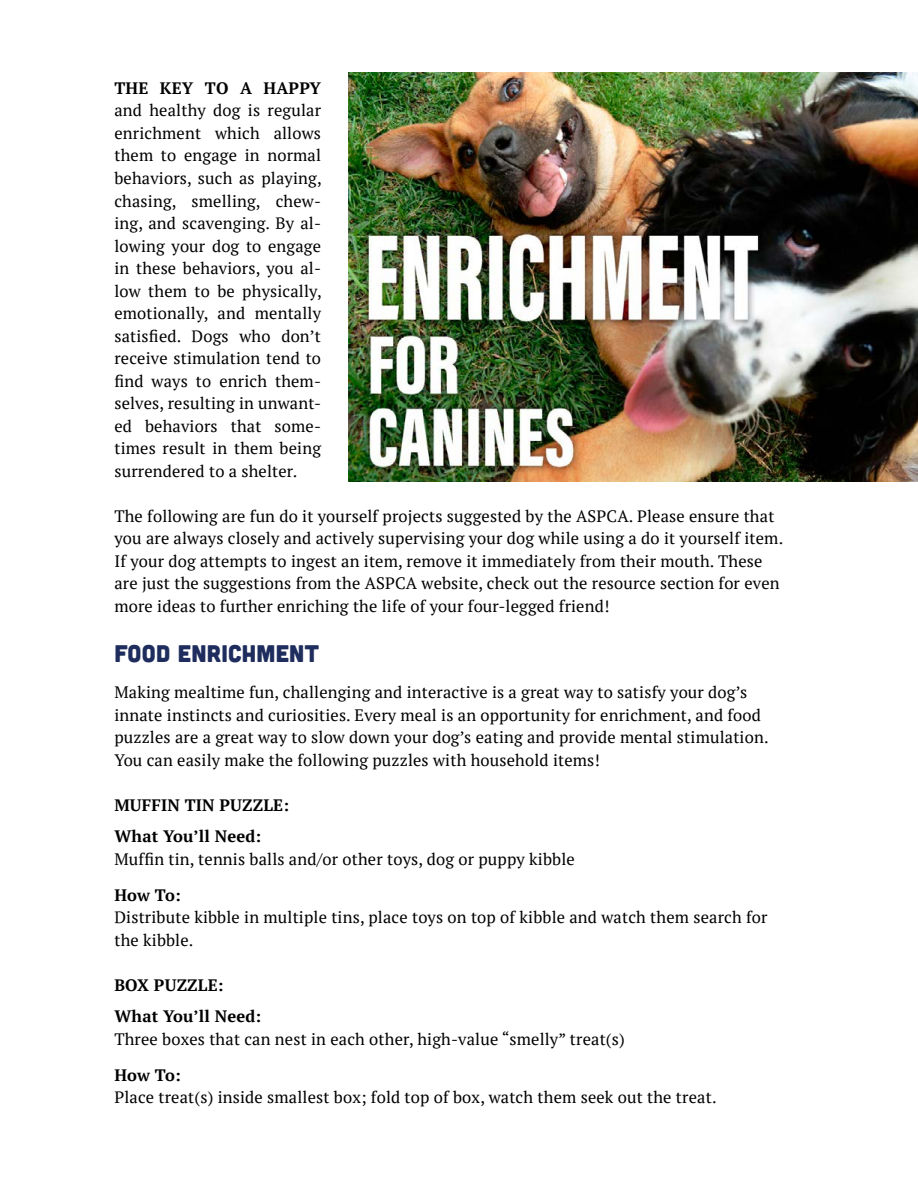
<style>
.page{position:relative;width:918px;height:1188px;background:#fff}
.page>*{position:absolute;margin:0;border:0;box-sizing:border-box;transform-origin:0 0}
.t1{font:24px "Cubano";letter-spacing:.01em;color:#1e2d5d}
.t2{font:16.5px/22.5px "PT Serif";letter-spacing:.01em;color:#000}
.t3{font:700 16.5px/31.5px "PT Serif";letter-spacing:.01em;color:#000}
</style>
<div class="page">
<img style="left:348px;top:73px;width:570px;height:408px">
<p class="t3" style="left:114px;top:72px;width:208px">THE KEY TO A HAPPY</p>
<p class="t2" style="left:114px;top:99px;width:209px;text-align:justify">and healthy dog is regular enrichment which allows them to engage in normal behaviors, such as playing, chasing, smelling, chew&shy;ing, and scavenging. By al&shy;lowing your dog to engage in these behaviors, you al&shy;low them to be physically, emotionally, and mentally satisfied. Dogs who don’t receive stimulation tend to find ways to enrich them&shy;selves, resulting in unwant&shy;ed behaviors that some&shy;times result in them being surrendered to a shelter.</p>
<p class="t2" style="left:114px;top:504px;width:670px">The following are fun do it yourself projects suggested by the ASPCA. Please ensure that you are always closely and actively supervising your dog while using a do it yourself item.<br>If your dog attempts to ingest an item, remove it immediately from their mouth. These are just the suggestions from the ASPCA website, check out the resource section for even more ideas to further enriching the life of your four-legged friend!</p>
<h1 class="t1" style="left:114px;top:639px;width:206px">FOOD ENRICHMENT</h1>
<p class="t2" style="left:114px;top:681px;width:656px">Making mealtime fun, challenging and interactive is a great way to satisfy your dog’s innate instincts and curiosities. Every meal is an opportunity for enrichment, and food puzzles are a great way to slow down your dog’s eating and provide mental stimulation.<br>You can easily make the following puzzles with household items!</p>
<p class="t3" style="left:114px;top:789px;width:176px">MUFFIN TIN PUZZLE:<br>What You’ll Need:</p>
<p class="t2" style="left:114px;top:848px;width:462px">Muffin tin, tennis balls and/or other toys, dog or puppy kibble</p>
<p class="t3" style="left:114px;top:879px;width:68px">How To:</p>
<p class="t2" style="left:114px;top:906px;width:655px">Distribute kibble in multiple tins, place toys on top of kibble and watch them search for the kibble.</p>
<p class="t3" style="left:114px;top:969px;width:148px">BOX PUZZLE:<br>What You’ll Need:</p>
<p class="t2" style="left:114px;top:1028px;width:512px">Three boxes that can nest in each other, high-value “smelly” treat(s)</p>
<p class="t3" style="left:114px;top:1059px;width:68px">How To:</p>
<p class="t2" style="left:114px;top:1086px;width:604px">Place treat(s) inside smallest box; fold top of box, watch them seek out the treat.</p>
</div>
